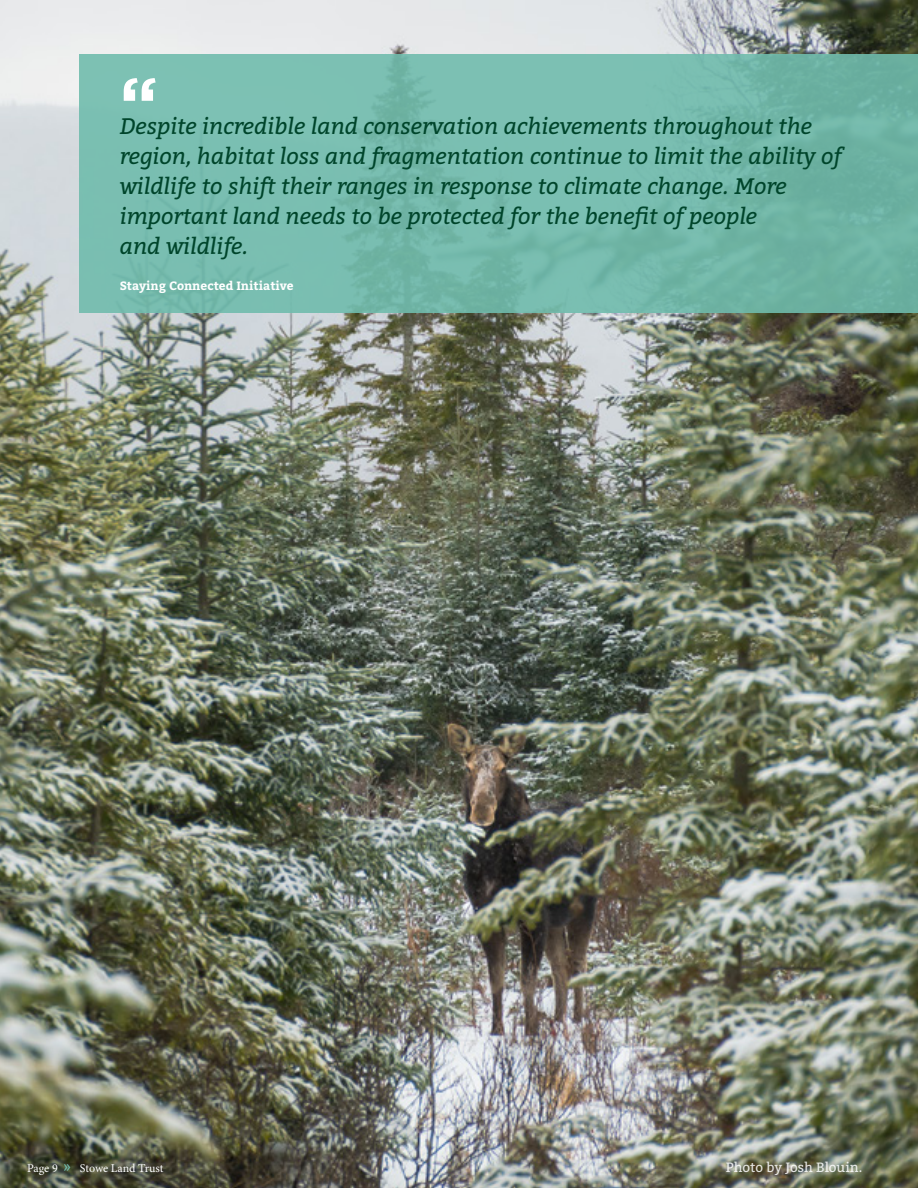
<style>
.page{position:relative;width:918px;height:1188px;background:#fff}
.page>*{position:absolute;margin:0;border:0;box-sizing:border-box;transform-origin:0 0}
.t1{font:700 70.5px "Gotham";color:#fff}
.t2{font:italic 22.5px/30px "Bitter";color:#00452b}
.t3{font:13.5px "Bitter";color:#fff}
.t4{font:700 12px "Bitter";color:#fff}
.t5{font:12px "Minion Pro";letter-spacing:-.005em;color:#fff}
.s1{font-family:"Le Monde Courrier Std";font-weight:600;font-size:16.5px;color:#70bcad}
</style>
<div class="page">
<img style="left:0;top:0;width:918px;height:1188px">
<div style="left:79px;top:54px;width:839px;height:258px;background:linear-gradient(to right,#7cc1b4,#6fb4a4)"></div>
<h1 class="t1" style="left:120px;top:56px;width:40px">“</h1>
<p class="t2" style="left:120px;top:111px;width:723px">Despite incredible land conservation achievements throughout the region, habitat loss and fragmentation continue to limit the ability of wildlife to shift their ranges in response to climate change. More important land needs to be protected for the benefit of people<br>and wildlife.</p>
<p class="t4" style="left:120px;top:278px;width:175px">Staying Connected Initiative</p>
<p class="t5" style="left:27px;top:1160px;width:138px">Page 9 <span class="s1">»</span> Stowe Land Trust</p>
<p class="t3" style="left:726px;top:1158px;width:138px">Photo by Josh Blouin.</p>
</div>
